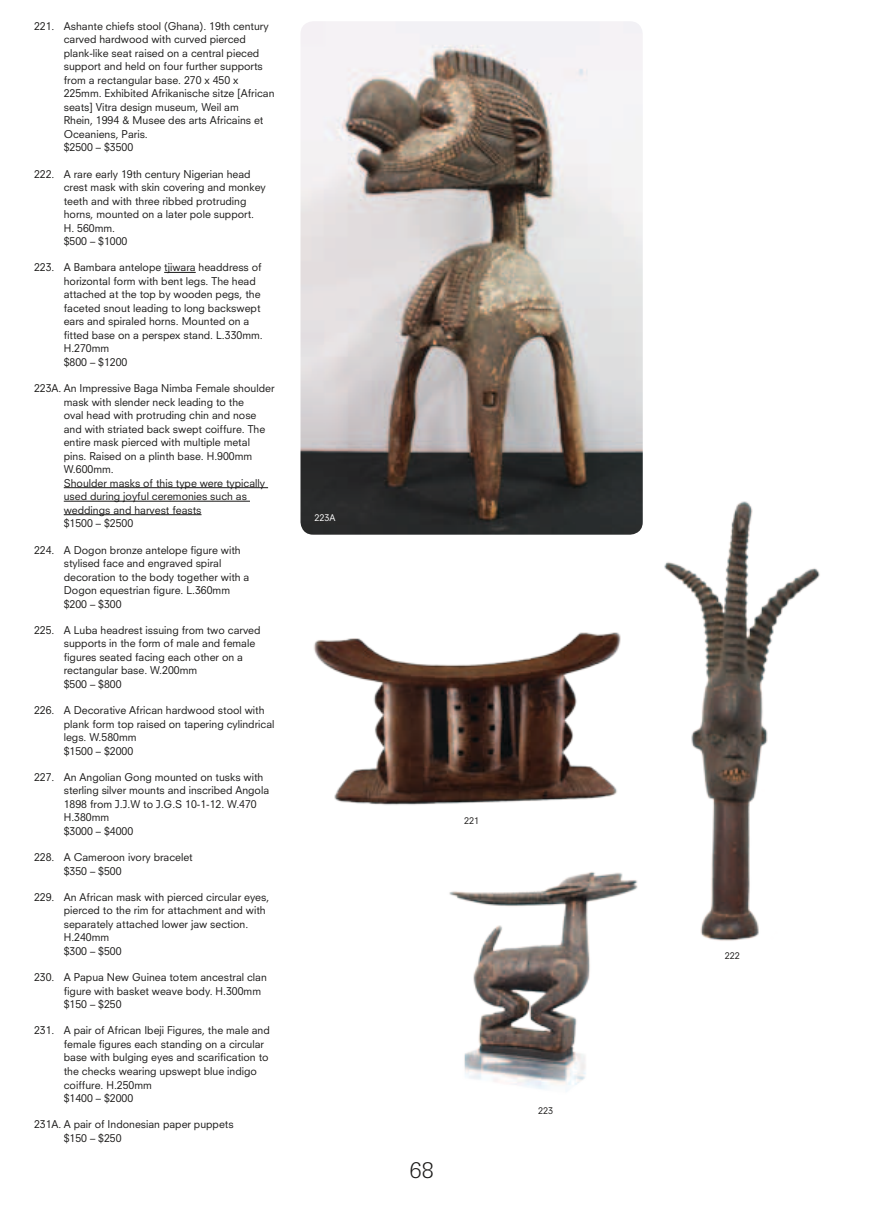
<style>
.page{position:relative;width:893px;height:1212px;background:#fff}
.page>*{position:absolute;margin:0;border:0;box-sizing:border-box;transform-origin:0 0}
.t1{font:300 24px "Serifa";color:#1a1918}
.t2{font:10.5px/13.5px "Neuzeit S";color:#1a1918}
.t3{font:9px "Neuzeit S";color:#1a1918}
.t4{font:9px "Neuzeit S";color:#fff}
</style>
<div class="page">
<hr style="left:164px;top:272px;width:32px;height:1px;background:#1a1918">
<hr style="left:64px;top:487px;width:204px;height:1px;background:#1a1918">
<hr style="left:64px;top:501px;width:186px;height:1px;background:#1a1918">
<hr style="left:64px;top:514px;width:138px;height:1px;background:#1a1918">
<img style="left:664px;top:501px;width:156px;height:440px">
<img style="left:300px;top:21px;width:343px;height:514px">
<img style="left:449px;top:871px;width:189px;height:221px">
<img style="left:313px;top:632px;width:308px;height:173px">
<p class="t2" style="left:64px;top:19px;width:212px;text-indent:-30px">221. Ashante chiefs stool (Ghana). 19th century carved hardwood with curved pierced plank-like seat raised on a central pieced support and held on four further supports from a rectangular base. 270 x 450 x 225mm. Exhibited Afrikanische sitze [African seats] Vitra design museum, Weil am<br>Rhein, 1994 &amp; Musee des arts Africains et Oceaniens, Paris.<br>$2500 – $3500</p>
<p class="t2" style="left:64px;top:167px;width:203px;text-indent:-30px">222. A rare early 19th century Nigerian head crest mask with skin covering and monkey teeth and with three ribbed protruding horns, mounted on a later pole support.<br>H. 560mm.<br>$500 – $1000</p>
<p class="t2" style="left:64px;top:261px;width:201px;text-indent:-30px">223. A Bambara antelope tjiwara headdress of horizontal form with bent legs. The head attached at the top by wooden pegs, the faceted snout leading to long backswept ears and spiraled horns. Mounted on a fitted base on a perspex stand. L.330mm.<br>H.270mm<br>$800 – $1200</p>
<p class="t2" style="left:64px;top:381px;width:212px;text-indent:-30px">223A. An Impressive Baga Nimba Female shoulder mask with slender neck leading to the<br>oval head with protruding chin and nose and with striated back swept coiffure. The entire mask pierced with multiple metal pins. Raised on a plinth base. H.900mm W.600mm.<br>Shoulder masks of this type were typically used during joyful ceremonies such as weddings and harvest feasts<br>$1500 – $2500</p>
<p class="t2" style="left:64px;top:543px;width:187px;text-indent:-30px">224. A Dogon bronze antelope figure with stylised face and engraved spiral decoration to the body together with a<br>Dogon equestrian figure. L.360mm $200 – $300</p>
<p class="t2" style="left:64px;top:623px;width:198px;text-indent:-30px">225. A Luba headrest issuing from two carved supports in the form of male and female figures seated facing each other on a rectangular base. W.200mm<br>$500 – $800</p>
<p class="t2" style="left:64px;top:703px;width:212px;text-indent:-30px">226. A Decorative African hardwood stool with plank form top raised on tapering cylindrical legs. W.580mm<br>$1500 – $2000</p>
<p class="t2" style="left:64px;top:770px;width:207px;text-indent:-30px">227. An Angolian Gong mounted on tusks with sterling silver mounts and inscribed Angola<br>1898 from J.J.W to J.G.S 10-1-12. W.470<br>H.380mm<br>$3000 – $4000</p>
<p class="t2" style="left:64px;top:850px;width:131px;text-indent:-30px">228. A Cameroon ivory bracelet $350 – $500</p>
<p class="t2" style="left:64px;top:890px;width:207px;text-indent:-30px">229. An African mask with pierced circular eyes, pierced to the rim for attachment and with separately attached lower jaw section.<br>H.240mm<br>$300 – $500</p>
<p class="t2" style="left:64px;top:970px;width:205px;text-indent:-30px">230. A Papua New Guinea totem ancestral clan figure with basket weave body. H.300mm $150 – $250</p>
<p class="t2" style="left:64px;top:1024px;width:208px;text-indent:-30px">231. A pair of African Ibeji Figures, the male and female figures each standing on a circular base with bulging eyes and scarification to the checks wearing upswept blue indigo coiffure. H.250mm<br>$1400 – $2000</p>
<p class="t2" style="left:64px;top:1117px;width:171px;text-indent:-30px">231A. A pair of Indonesian paper puppets $150 – $250</p>
<p class="t4" style="left:314px;top:513px;width:23px">223A</p>
<p class="t3" style="left:464px;top:815px;width:17px">221</p>
<h1 class="t1" style="left:410px;top:1157px;width:25px">68</h1>
<p class="t3" style="left:538px;top:1105px;width:17px">223</p>
<p class="t3" style="left:725px;top:950px;width:17px">222</p>
</div>
